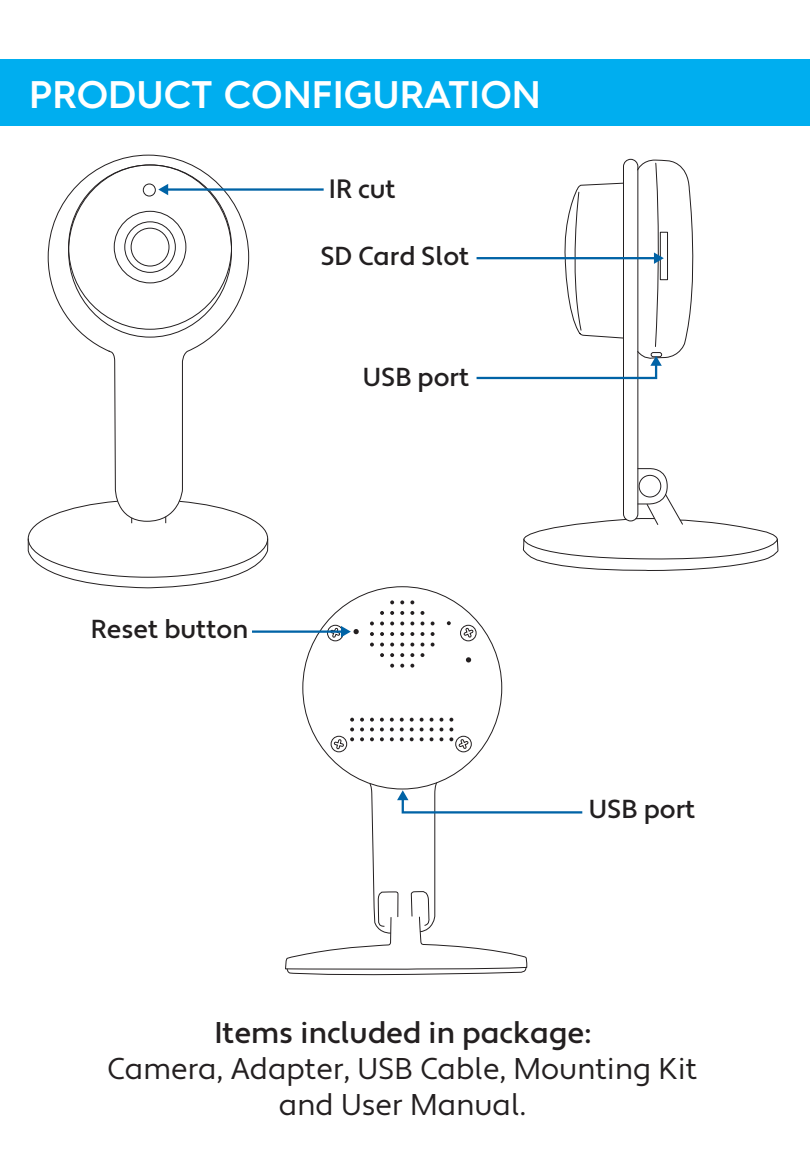
<style>
.page{position:relative;width:810px;height:1154px;background:#fff}
.page>*{position:absolute;margin:0;border:0;box-sizing:border-box;transform-origin:0 0}
.t1{font:600 38.4px "Hurme Geometric Sans 3";color:#fff}
.t2{font:30px/36px "Apertura";color:#231f20;text-align:center}
.t3{font:500 30px "Apertura";color:#231f20}
.t4{font:500 26.4px "Apertura";color:#221f20}
.t5{font:500 26px "Apertura";color:#221f20}
</style>
<div class="page">
<div style="left:0;top:59px;width:809px;height:67px;background:#00aeef"></div>
<svg style="left:47px;top:154px;width:202px;height:346px"></svg>
<svg style="left:108px;top:350px;width:39px;height:2px"></svg>
<svg style="left:27px;top:500px;width:241px;height:89px"></svg>
<div style="left:622px;top:159px;width:16px;height:362px;border:1px solid #231f20;border-radius:7px"></div>
<svg style="left:522px;top:467px;width:256px;height:104px"></svg>
<div style="left:327px;top:625px;width:16px;height:16px;border:1px solid #231f20;border-radius:50%"></div>
<div style="left:460px;top:625px;width:16px;height:16px;border:1px solid #231f20;border-radius:50%"></div>
<div style="left:330px;top:736px;width:17px;height:16px;border:1px solid #231f20;border-radius:50%"></div>
<div style="left:455px;top:736px;width:16px;height:16px;border:1px solid #231f20;border-radius:50%"></div>
<svg style="left:380px;top:632px;width:4px;height:4px"></svg>
<svg style="left:390px;top:632px;width:4px;height:4px"></svg>
<svg style="left:400px;top:632px;width:4px;height:4px"></svg>
<svg style="left:410px;top:632px;width:4px;height:4px"></svg>
<svg style="left:420px;top:632px;width:4px;height:4px"></svg>
<svg style="left:430px;top:632px;width:4px;height:4px"></svg>
<svg style="left:370px;top:632px;width:4px;height:4px"></svg>
<svg style="left:370px;top:642px;width:4px;height:4px"></svg>
<svg style="left:380px;top:642px;width:4px;height:4px"></svg>
<svg style="left:390px;top:642px;width:4px;height:4px"></svg>
<svg style="left:400px;top:642px;width:4px;height:4px"></svg>
<svg style="left:410px;top:642px;width:4px;height:4px"></svg>
<svg style="left:420px;top:642px;width:4px;height:4px"></svg>
<svg style="left:430px;top:642px;width:4px;height:4px"></svg>
<svg style="left:380px;top:621px;width:4px;height:4px"></svg>
<svg style="left:390px;top:621px;width:4px;height:4px"></svg>
<svg style="left:400px;top:621px;width:4px;height:4px"></svg>
<svg style="left:410px;top:621px;width:4px;height:4px"></svg>
<svg style="left:420px;top:621px;width:4px;height:4px"></svg>
<svg style="left:430px;top:621px;width:4px;height:4px"></svg>
<svg style="left:370px;top:621px;width:4px;height:4px"></svg>
<svg style="left:380px;top:611px;width:4px;height:4px"></svg>
<svg style="left:390px;top:611px;width:4px;height:4px"></svg>
<svg style="left:400px;top:611px;width:4px;height:4px"></svg>
<svg style="left:410px;top:611px;width:4px;height:4px"></svg>
<svg style="left:420px;top:611px;width:4px;height:4px"></svg>
<svg style="left:390px;top:600px;width:4px;height:4px"></svg>
<svg style="left:400px;top:600px;width:4px;height:4px"></svg>
<svg style="left:410px;top:600px;width:4px;height:4px"></svg>
<svg style="left:390px;top:664px;width:4px;height:4px"></svg>
<svg style="left:400px;top:664px;width:4px;height:4px"></svg>
<svg style="left:410px;top:664px;width:4px;height:4px"></svg>
<svg style="left:380px;top:653px;width:4px;height:4px"></svg>
<svg style="left:390px;top:653px;width:4px;height:4px"></svg>
<svg style="left:400px;top:653px;width:4px;height:4px"></svg>
<svg style="left:410px;top:653px;width:4px;height:4px"></svg>
<svg style="left:420px;top:653px;width:4px;height:4px"></svg>
<svg style="left:446px;top:621px;width:4px;height:4px"></svg>
<svg style="left:466px;top:657px;width:5px;height:5px"></svg>
<svg style="left:350px;top:718px;width:4px;height:3px"></svg>
<svg style="left:360px;top:718px;width:4px;height:3px"></svg>
<svg style="left:370px;top:718px;width:4px;height:3px"></svg>
<svg style="left:380px;top:718px;width:4px;height:3px"></svg>
<svg style="left:419px;top:718px;width:4px;height:3px"></svg>
<svg style="left:429px;top:718px;width:4px;height:3px"></svg>
<svg style="left:439px;top:718px;width:4px;height:3px"></svg>
<svg style="left:449px;top:718px;width:4px;height:3px"></svg>
<svg style="left:350px;top:727px;width:4px;height:4px"></svg>
<svg style="left:360px;top:727px;width:4px;height:4px"></svg>
<svg style="left:370px;top:727px;width:4px;height:4px"></svg>
<svg style="left:380px;top:727px;width:4px;height:4px"></svg>
<svg style="left:390px;top:727px;width:3px;height:4px"></svg>
<svg style="left:399px;top:727px;width:4px;height:4px"></svg>
<svg style="left:409px;top:727px;width:4px;height:4px"></svg>
<svg style="left:419px;top:727px;width:4px;height:4px"></svg>
<svg style="left:429px;top:727px;width:4px;height:4px"></svg>
<svg style="left:439px;top:727px;width:4px;height:4px"></svg>
<svg style="left:449px;top:727px;width:4px;height:4px"></svg>
<svg style="left:350px;top:737px;width:4px;height:4px"></svg>
<svg style="left:360px;top:737px;width:4px;height:4px"></svg>
<svg style="left:370px;top:737px;width:4px;height:4px"></svg>
<svg style="left:380px;top:737px;width:4px;height:4px"></svg>
<svg style="left:390px;top:737px;width:3px;height:4px"></svg>
<svg style="left:399px;top:737px;width:4px;height:4px"></svg>
<svg style="left:409px;top:737px;width:4px;height:4px"></svg>
<svg style="left:419px;top:737px;width:4px;height:4px"></svg>
<svg style="left:429px;top:737px;width:4px;height:4px"></svg>
<svg style="left:439px;top:737px;width:4px;height:4px"></svg>
<svg style="left:333px;top:735px;width:11px;height:18px"></svg>
<svg style="left:449px;top:737px;width:20px;height:12px"></svg>
<svg style="left:463px;top:627px;width:11px;height:11px"></svg>
<svg style="left:285px;top:782px;width:298px;height:194px"></svg>
<svg style="left:476px;top:160px;width:218px;height:220px"></svg>
<hr style="left:252px;top:630px;width:90px;height:3px;background:#0063a6">
<svg style="left:329px;top:626px;width:29px;height:13px"></svg>
<hr style="left:166px;top:188px;width:157px;height:3px;background:#0063a6">
<svg style="left:158px;top:184px;width:10px;height:11px"></svg>
<p class="t1" style="left:29px;top:68px;width:513px">PRODUCT CONFIGURATION</p>
<p class="t4" style="left:329px;top:173px;width:68px">IR cut</p>
<p class="t5" style="left:320px;top:241px;width:150px">SD Card Slot</p>
<p class="t5" style="left:91px;top:613px;width:159px">Reset button</p>
<p class="t5" style="left:363px;top:361px;width:108px">USB port</p>
<p class="t5" style="left:588px;top:794px;width:108px">USB port</p>
<p class="t3" style="left:214px;top:1014px;width:378px">Items included in package:</p>
<p class="t2" style="left:108px;top:1051px;width:591px">Camera, Adapter, USB Cable, Mounting Kit and User Manual.</p>
</div>
